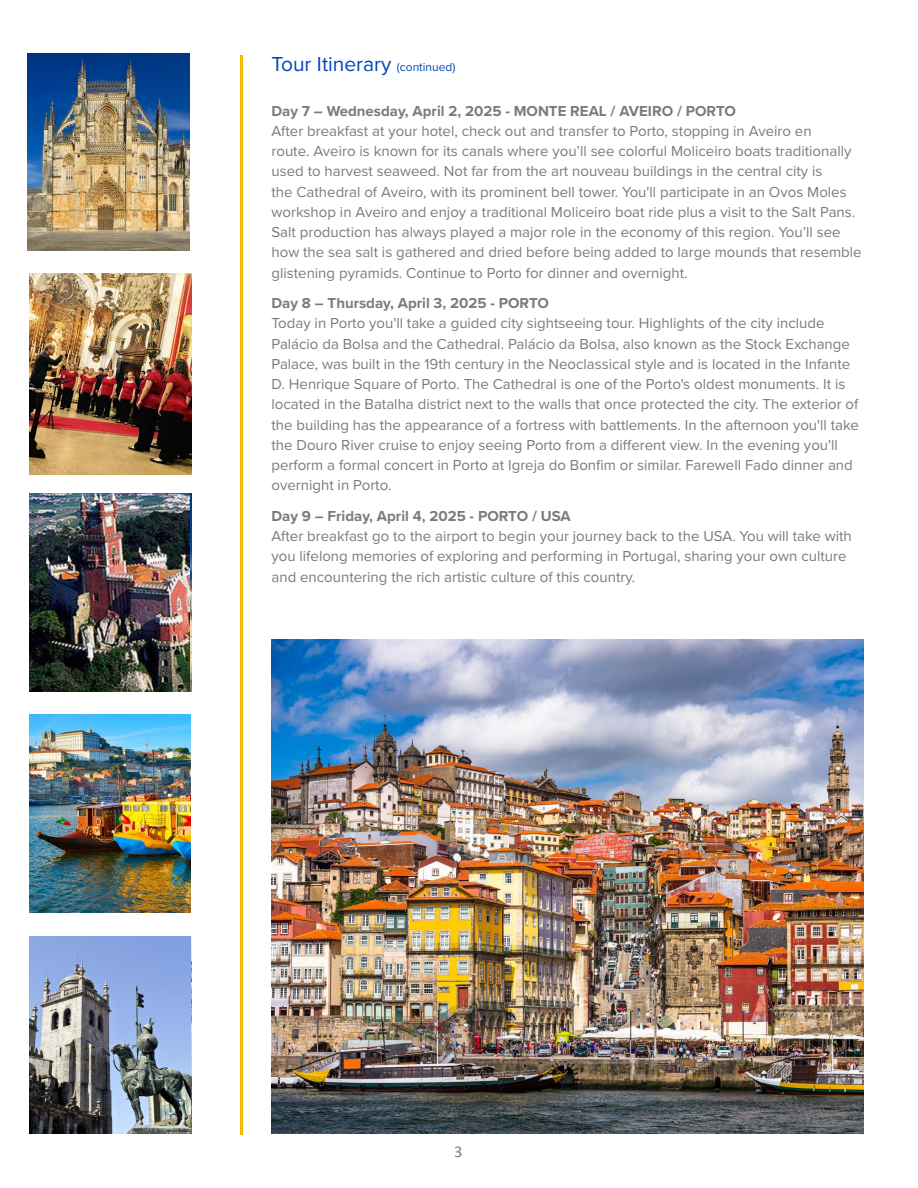
<style>
.page{position:relative;width:918px;height:1188px;background:#fff}
.page>*{position:absolute;margin:0;border:0;box-sizing:border-box;transform-origin:0 0}
.Subheading_-_Blue{font:21px "Proxima Nova";color:#0047b9}
.t1{font:16.5px "Calibri";color:#7b7b7b}
.Body_Text{font:15px/20.2px "Proxima Nova";color:#7b7b7b}
.Body_Text-2{font:700 15px "Proxima Nova";color:#7b7b7b}
.s1{font-size:12px}
</style>
<div class="page">
<hr style="left:241px;top:56px;width:2px;height:1080px;background:#f9b800">
<img style="left:272px;top:639px;width:592px;height:495px">
<img style="left:29px;top:714px;width:161px;height:198px">
<img style="left:28px;top:53px;width:162px;height:198px">
<img style="left:29px;top:273px;width:162px;height:202px">
<img style="left:29px;top:493px;width:161px;height:198px">
<img style="left:29px;top:936px;width:161px;height:198px">
<p class="Subheading_-_Blue" style="left:272px;top:48px;width:185px">Tour Itinerary <span class="s1">(continued)</span></p>
<p class="Body_Text-2" style="left:272px;top:100px;width:466px">Day 7 – Wednesday, April 2, 2025 - MONTE REAL / AVEIRO / PORTO</p>
<p class="Body_Text" style="left:272px;top:120px;width:592px">After breakfast at your hotel, check out and transfer to Porto, stopping in Aveiro en<br>route. Aveiro is known for its canals where you’ll see colorful Moliceiro boats traditionally used to harvest seaweed. Not far from the art nouveau buildings in the central city is<br>the Cathedral of Aveiro, with its prominent bell tower. You'll participate in an Ovos Moles workshop in Aveiro and enjoy a traditional Moliceiro boat ride plus a visit to the Salt Pans.<br>Salt production has always played a major role in the economy of this region. You’ll see how the sea salt is gathered and dried before being added to large mounds that resemble glistening pyramids. Continue to Porto for dinner and overnight.</p>
<p class="Body_Text-2" style="left:272px;top:292px;width:279px">Day 8 – Thursday, April 3, 2025 - PORTO</p>
<p class="Body_Text" style="left:272px;top:313px;width:589px">Today in Porto you'll take a guided city sightseeing tour. Highlights of the city include Palácio da Bolsa and the Cathedral. Palácio da Bolsa, also known as the Stock Exchange Palace, was built in the 19th century in the Neoclassical style and is located in the Infante D. Henrique Square of Porto. The Cathedral is one of the Porto's oldest monuments. It is located in the Batalha district next to the walls that once protected the city. The exterior of the building has the appearance of a fortress with battlements. In the afternoon you'll take the Douro River cruise to enjoy seeing Porto from a different view. In the evening you'll perform a formal concert in Porto at Igreja do Bonfim or similar. Farewell Fado dinner and overnight in Porto.</p>
<p class="Body_Text-2" style="left:272px;top:505px;width:301px">Day 9 – Friday, April 4, 2025 - PORTO / USA</p>
<p class="Body_Text" style="left:272px;top:525px;width:582px">After breakfast go to the airport to begin your journey back to the USA. You will take with you lifelong memories of exploring and performing in Portugal, sharing your own culture and encountering the rich artistic culture of this country.</p>
<p class="t1" style="left:454px;top:1141px;width:10px">3</p>
</div>
